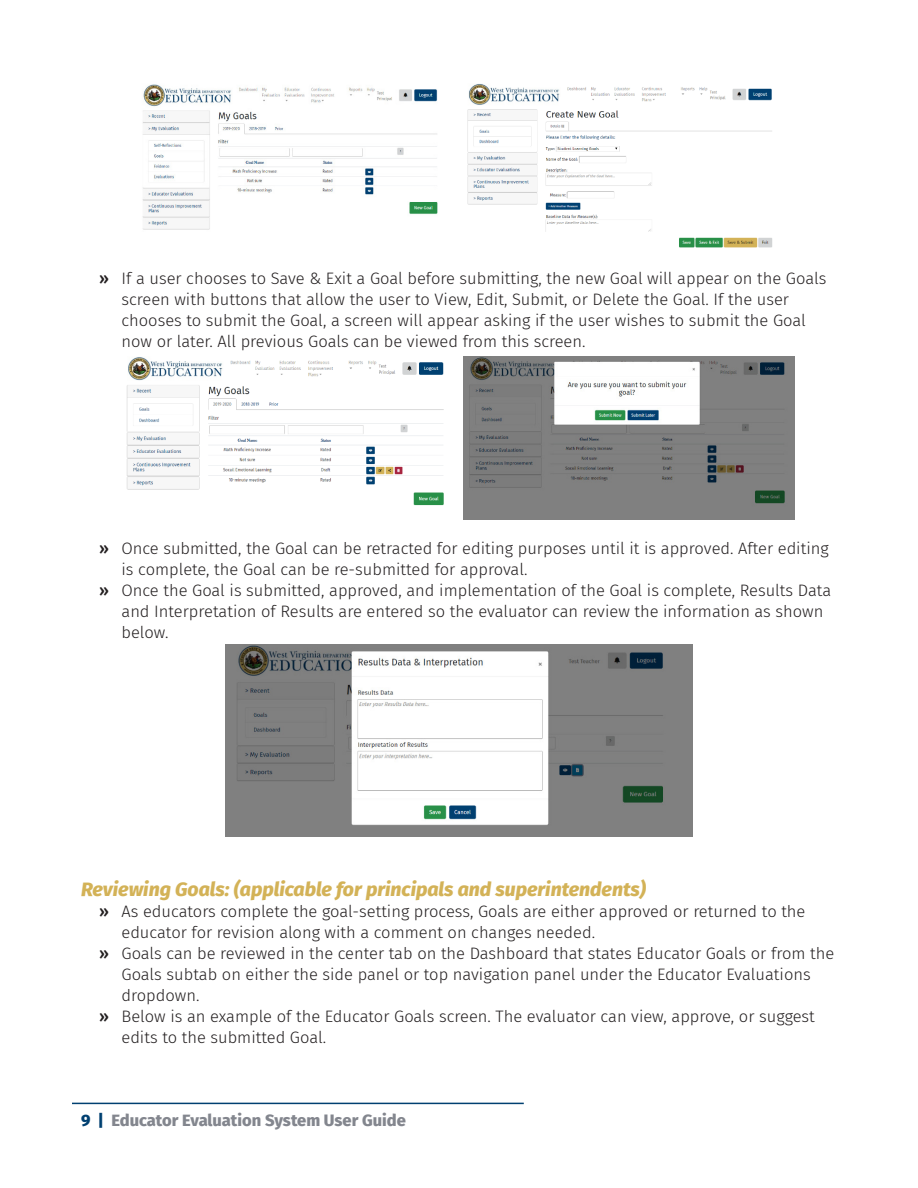
<style>
.page{position:relative;width:918px;height:1188px;background:#fff}
.page>*{position:absolute;margin:0;border:0;box-sizing:border-box;transform-origin:0 0}
.Heading_3{font:italic 800 19.5px "Fira Sans";color:#d3b257}
.t1{font:300 16.5px/21px "Fira Sans";color:#231f20}
.t2{font:800 16.5px "Fira Sans";color:#83868e}
.s1{font-weight:500}
.s2{color:#004071}
</style>
<div class="page">
<hr style="left:72px;top:1103px;width:452px;height:1px;background:#004071">
<img style="left:142px;top:84px;width:296px;height:146px">
<img style="left:467px;top:84px;width:306px;height:164px">
<img style="left:126px;top:357px;width:318px;height:149px">
<img style="left:463px;top:356px;width:331px;height:163px">
<img style="left:226px;top:645px;width:466px;height:192px">
<p class="t1" style="left:122px;top:267px;width:706px;text-indent:-22px"><span class="s1">»</span> If a user chooses to Save &amp; Exit a Goal before submitting, the new Goal will appear on the Goals screen with buttons that allow the user to View, Edit, Submit, or Delete the Goal. If the user chooses to submit the Goal, a screen will appear asking if the user wishes to submit the Goal now or later. All previous Goals can be viewed from this screen.</p>
<p class="t1" style="left:122px;top:537px;width:709px;text-indent:-22px"><span class="s1">»</span> Once submitted, the Goal can be retracted for editing purposes until it is approved. After editing is complete, the Goal can be re-submitted for approval.</p>
<p class="t1" style="left:122px;top:579px;width:711px;text-indent:-22px"><span class="s1">»</span> Once the Goal is submitted, approved, and implementation of the Goal is complete, Results Data and Interpretation of Results are entered so the evaluator can review the information as shown below.</p>
<p class="Heading_3" style="left:81px;top:872px;width:567px">Reviewing Goals: (applicable for principals and superintendents)</p>
<p class="t1" style="left:122px;top:901px;width:685px;text-indent:-22px"><span class="s1">»</span> As educators complete the goal-setting process, Goals are either approved or returned to the educator for revision along with a comment on changes needed.</p>
<p class="t1" style="left:122px;top:943px;width:714px;text-indent:-22px"><span class="s1">»</span> Goals can be reviewed in the center tab on the Dashboard that states Educator Goals or from the<br>Goals subtab on either the side panel or top navigation panel under the Educator Evaluations dropdown.</p>
<p class="t1" style="left:122px;top:1006px;width:695px;text-indent:-22px"><span class="s1">»</span> Below is an example of the Educator Goals screen. The evaluator can view, approve, or suggest edits to the submitted Goal.</p>
<p class="t2" style="left:81px;top:1106px;width:327px"><span class="s2">9 |</span> Educator Evaluation System User Guide</p>
</div>
